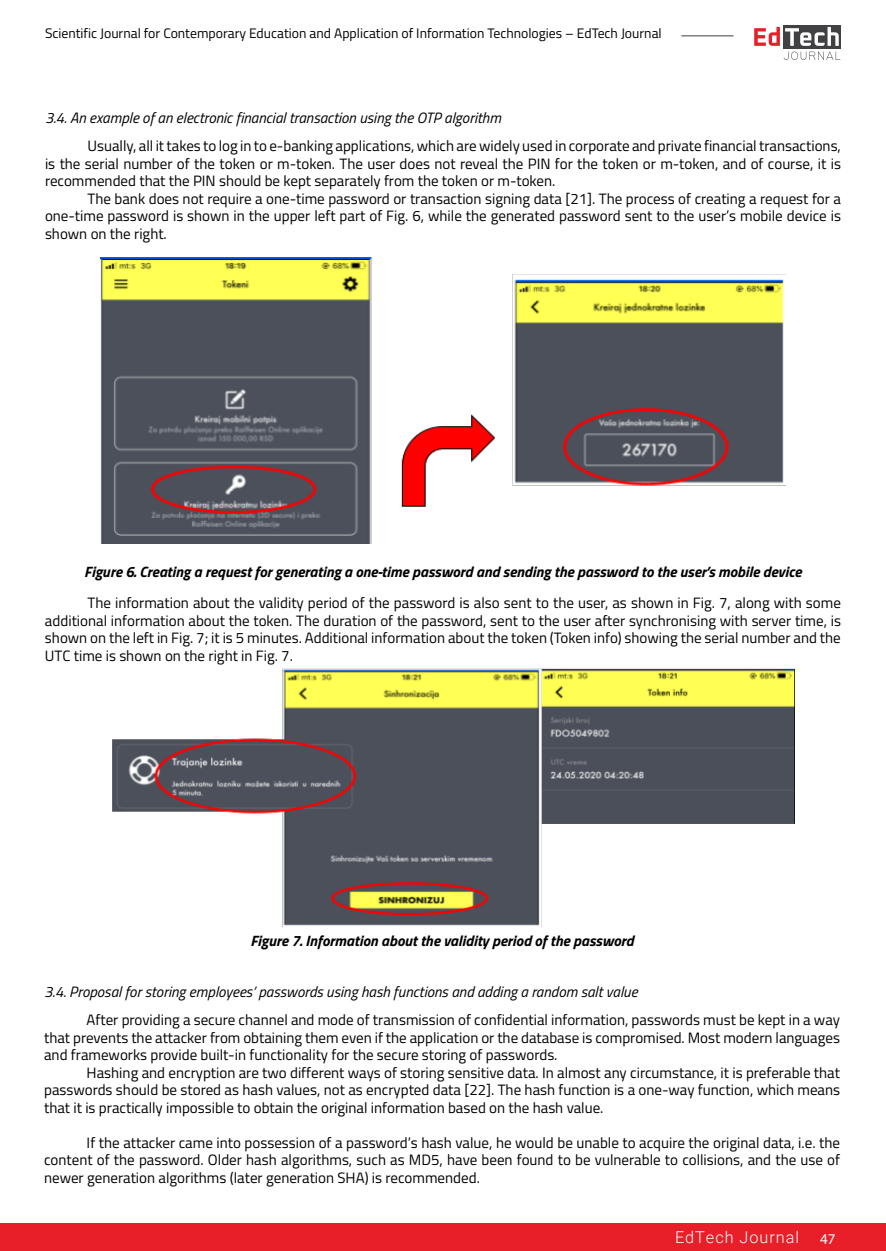
<style>
.page{position:relative;width:886px;height:1251px;background:#fff}
.page>*{position:absolute;margin:0;border:0;box-sizing:border-box;transform-origin:0 0}
.t1{font:300 16.25px "Roboto";letter-spacing:.06em;color:#fff}
.t2{font:15px/17.5px "Titillium Web";color:#000;text-align:justify}
.t3{font:italic 700 15px "Titillium Web";color:#000}
.t4{font:italic 15px "Titillium Web";color:#000}
.t5{font:15px "Myriad Pro";color:#fff}
.t6{font:13.75px "Titillium Web";color:#000}
</style>
<div class="page">
<div style="left:0;top:1223px;width:886px;height:28px;background:#e81e29"></div>
<div style="left:783px;top:25px;width:58px;height:24px;background:#414042"></div>
<svg style="left:754px;top:27px;width:85px;height:19px"></svg>
<svg style="left:784px;top:52px;width:56px;height:8px"></svg>
<hr style="left:681px;top:35px;width:52px;height:1px;background:#414042">
<img style="left:101px;top:257px;width:684px;height:287px">
<img style="left:112px;top:668px;width:683px;height:258px">
<p class="t6" style="left:45px;top:23px;width:618px">Scientific Journal for Contemporary Education and Application of Information Technologies – EdTech Journal</p>
<p class="t4" style="left:45px;top:107px;width:457px">3.4. An example of an electronic financial transaction using the OTP algorithm</p>
<p class="t2" style="left:45px;top:137px;width:797px;text-indent:43px">Usually, all it takes to log in to e-banking applications, which are widely used in corporate and private financial transactions, is the serial number of the token or m-token. The user does not reveal the PIN for the token or m-token, and of course, it is recommended that the PIN should be kept separately from the token or m-token.</p>
<p class="t2" style="left:45px;top:189px;width:797px;text-indent:43px">The bank does not require a one-time password or transaction signing data [21]. The process of creating a request for a one-time password is shown in the upper left part of Fig. 6, while the generated password sent to the user’s mobile device is shown on the right.</p>
<p class="t3" style="left:84px;top:559px;width:719px">Figure 6. Creating a request for generating a one-time password and sending the password to the user’s mobile device</p>
<p class="t2" style="left:45px;top:593px;width:797px;text-indent:43px">The information about the validity period of the password is also sent to the user, as shown in Fig. 7, along with some additional information about the token. The duration of the password, sent to the user after synchronising with server time, is shown on the left in Fig. 7; it is 5 minutes. Additional information about the token (Token info) showing the serial number and the UTC time is shown on the right in Fig. 7.</p>
<p class="t3" style="left:250px;top:929px;width:385px">Figure 7. Information about the validity period of the password</p>
<p class="t4" style="left:44px;top:981px;width:595px">3.4. Proposal for storing employees’ passwords using hash functions and adding a random salt value</p>
<p class="t2" style="left:44px;top:1011px;width:797px;text-indent:43px">After providing a secure channel and mode of transmission of confidential information, passwords must be kept in a way that prevents the attacker from obtaining them even if the application or the database is compromised. Most modern languages and frameworks provide built-in functionality for the secure storing of passwords.</p>
<p class="t2" style="left:44px;top:1063px;width:797px;text-indent:43px">Hashing and encryption are two different ways of storing sensitive data. In almost any circumstance, it is preferable that passwords should be stored as hash values, not as encrypted data [22]. The hash function is a one-way function, which means that it is practically impossible to obtain the original information based on the hash value.</p>
<p class="t2" style="left:44px;top:1133px;width:797px;text-indent:43px">If the attacker came into possession of a password’s hash value, he would be unable to acquire the original data, i.e. the content of the password. Older hash algorithms, such as MD5, have been found to be vulnerable to collisions, and the use of newer generation algorithms (later generation SHA) is recommended.</p>
<p class="t1" style="left:675px;top:1226px;width:125px">EdTech Journal</p>
<p class="t5" style="left:820px;top:1229px;width:17px">47</p>
</div>
